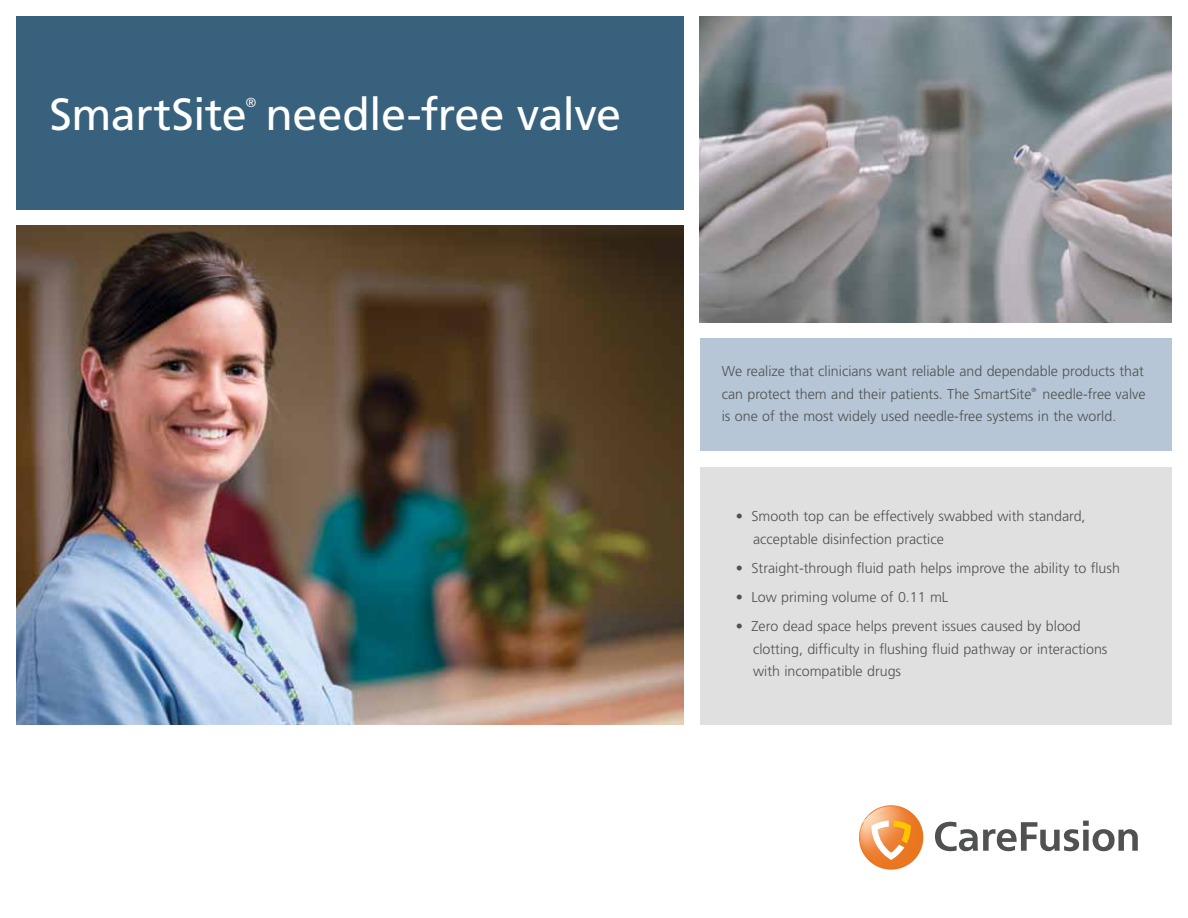
<style>
.page{position:relative;width:1188px;height:918px;background:#fff}
.page>*{position:absolute;margin:0;border:0;box-sizing:border-box;transform-origin:0 0}
.t1{font:45px "Frutiger";letter-spacing:-.015em;color:#fff}
.t2{font:300 14.25px/22.5px "Frutiger";color:#505151}
.t3{font:300 13.05px "Frutiger";color:#fff}
.t4{font:300 6.15px "Frutiger";color:#505151}
</style>
<div class="page">
<div style="left:700px;top:339px;width:472px;height:112px;background:#b6c6d6"></div>
<div style="left:16px;top:16px;width:668px;height:193px;background:#37617d"></div>
<svg style="left:935px;top:821px;width:203px;height:30px"></svg>
<svg style="left:859px;top:805px;width:65px;height:65px"></svg>
<div style="left:700px;top:467px;width:472px;height:258px;background:#e0e0e0"></div>
<img style="left:16px;top:226px;width:668px;height:499px">
<img style="left:700px;top:16px;width:472px;height:306px">
<h1 class="t1" style="left:49px;top:88px;width:573px">SmartSite needle-free valve</h1>
<p class="t3" style="left:246px;top:95px;width:12px">®</p>
<p class="t2" style="left:722px;top:360px;width:424px">We realize that clinicians want reliable and dependable products that can protect them and their patients. The SmartSite</p>
<p class="t2" style="left:722px;top:383px;width:425px;text-indent:321px">needle-free valve is one of the most widely used needle-free systems in the world.</p>
<p class="t4" style="left:1032px;top:386px;width:6px">®</p>
<p class="t2" style="left:753px;top:505px;width:334px;text-indent:-17px">• Smooth top can be effectively swabbed with standard, acceptable disinfection practice</p>
<p class="t2" style="left:736px;top:557px;width:386px">• Straight-through fluid path helps improve the ability to flush</p>
<p class="t2" style="left:736px;top:586px;width:214px">• Low priming volume of 0.11 mL</p>
<p class="t2" style="left:753px;top:615px;width:356px;text-indent:-17px">• Zero dead space helps prevent issues caused by blood clotting, difficulty in flushing fluid pathway or interactions with incompatible drugs</p>
</div>
